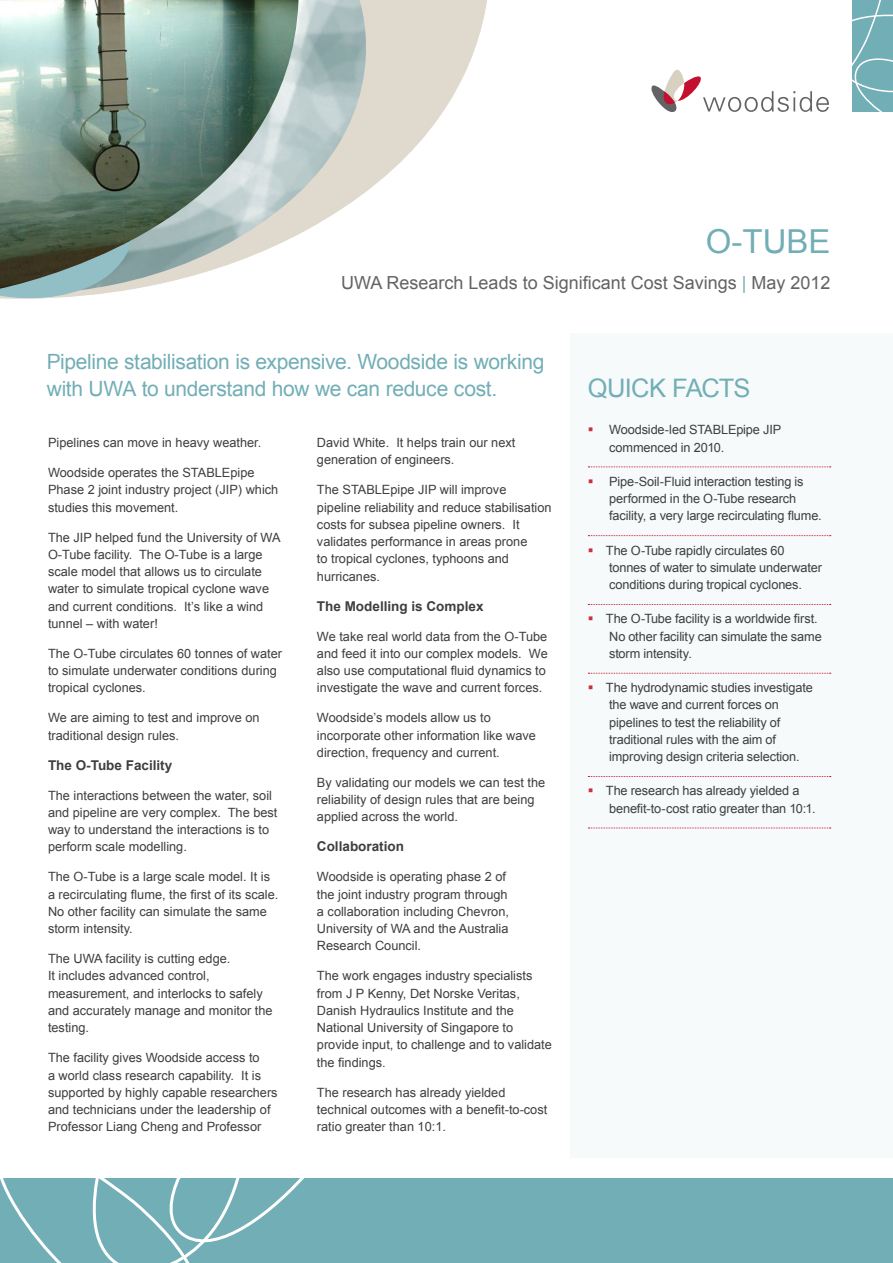
<style>
.page{position:relative;width:893px;height:1263px;background:#fff}
.page>*{position:absolute;margin:0;border:0;box-sizing:border-box;transform-origin:0 0}
.t1{font:33px "Arial";color:#72aeb6}
.Heading{font:25.5px "Arial";letter-spacing:-.03em;color:#72aeb6}
.Lead_in_text{font:21px/27px "Arial";letter-spacing:-.015em;color:#72aeb6}
.t2{font:18px "Arial";color:#636366}
.Body_Text{font:700 13.5px "Arial";color:#3e3e3f}
.Body_Text-2{font:12.75px/17.2px "Arial";color:#3e3e3f}
.Bullets{font:12.75px/17.2px "Arial";letter-spacing:-.01em;color:#3e3e3f}
.s1{color:#72aeb6}
.s2{color:#c9313c}
</style>
<div class="page">
<div style="left:570px;top:333px;width:323px;height:824px;background:#f6fafa"></div>
<svg style="left:651px;top:0;width:242px;height:112px"></svg>
<div style="left:0;top:1178px;width:893px;height:85px;background:#72aeb6"></div>
<svg style="left:0;top:1178px;width:305px;height:85px"></svg>
<svg style="left:407px;top:0;width:80px;height:156px"></svg>
<div style="left:384px;top:0;width:23px;height:177px;background:#e0dace"></div>
<img style="left:299px;top:0;width:85px;height:234px">
<svg style="left:0;top:289px;width:132px;height:10px"></svg>
<img style="left:0;top:0;width:299px;height:289px">
<svg style="left:588px;top:466px;width:243px;height:1px"></svg>
<svg style="left:588px;top:535px;width:243px;height:1px"></svg>
<svg style="left:588px;top:604px;width:243px;height:1px"></svg>
<svg style="left:588px;top:673px;width:243px;height:1px"></svg>
<svg style="left:588px;top:776px;width:243px;height:1px"></svg>
<svg style="left:588px;top:828px;width:243px;height:1px"></svg>
<p class="t1" style="left:706px;top:220px;width:126px">O-TUBE</p>
<p class="t2" style="left:341px;top:271px;width:491px">UWA Research Leads to Significant Cost Savings <span class="s1">|</span> May 2012</p>
<p class="Lead_in_text" style="left:47px;top:348px;width:499px">Pipeline stabilisation is expensive. Woodside is working with UWA to understand how we can reduce cost.</p>
<p class="Body_Text-2" style="left:48px;top:434px;width:215px">Pipelines can move in heavy weather.</p>
<p class="Body_Text-2" style="left:48px;top:464px;width:232px">Woodside operates the STABLEpipe<br>Phase 2 joint industry project (JIP) which studies this movement.</p>
<p class="Body_Text-2" style="left:48px;top:529px;width:234px">The JIP helped fund the University of WA O-Tube facility. The O-Tube is a large scale model that allows us to circulate water to simulate tropical cyclone wave and current conditions. It’s like a wind tunnel – with water!</p>
<p class="Body_Text-2" style="left:48px;top:645px;width:236px">The O-Tube circulates 60 tonnes of water to simulate underwater conditions during tropical cyclones.</p>
<p class="Body_Text-2" style="left:48px;top:709px;width:213px">We are aiming to test and improve on traditional design rules.</p>
<p class="Body_Text" style="left:48px;top:756px;width:126px">The O-Tube Facility</p>
<p class="Body_Text-2" style="left:48px;top:787px;width:231px">The interactions between the water, soil and pipeline are very complex. The best way to understand the interactions is to perform scale modelling.</p>
<p class="Body_Text-2" style="left:48px;top:868px;width:232px">The O-Tube is a large scale model. It is a recirculating flume, the first of its scale.<br>No other facility can simulate the same storm intensity.</p>
<p class="Body_Text-2" style="left:48px;top:950px;width:226px">The UWA facility is cutting edge.<br>It includes advanced control, measurement, and interlocks to safely and accurately manage and monitor the testing.</p>
<p class="Body_Text-2" style="left:48px;top:1049px;width:231px">The facility gives Woodside access to<br>a world class research capability. It is supported by highly capable researchers and technicians under the leadership of Professor Liang Cheng and Professor</p>
<p class="Body_Text-2" style="left:317px;top:434px;width:200px">David White. It helps train our next generation of engineers.</p>
<p class="Body_Text-2" style="left:317px;top:481px;width:236px">The STABLEpipe JIP will improve pipeline reliability and reduce stabilisation costs for subsea pipeline owners. It validates performance in areas prone<br>to tropical cyclones, typhoons and hurricanes.</p>
<p class="Body_Text" style="left:317px;top:597px;width:168px">The Modelling is Complex</p>
<p class="Body_Text-2" style="left:317px;top:628px;width:232px">We take real world data from the O-Tube and feed it into our complex models. We also use computational fluid dynamics to investigate the wave and current forces.</p>
<p class="Body_Text-2" style="left:317px;top:709px;width:220px">Woodside’s models allow us to incorporate other information like wave direction, frequency and current.</p>
<p class="Body_Text-2" style="left:317px;top:774px;width:230px">By validating our models we can test the reliability of design rules that are being applied across the world.</p>
<p class="Body_Text" style="left:317px;top:838px;width:89px">Collaboration</p>
<p class="Body_Text-2" style="left:317px;top:868px;width:194px">Woodside is operating phase 2 of the joint industry program through a collaboration including Chevron,<br>University of WA and the Australia<br>Research Council.</p>
<p class="Body_Text-2" style="left:317px;top:967px;width:236px">The work engages industry specialists from J P Kenny, Det Norske Veritas, Danish Hydraulics Institute and the National University of Singapore to provide input, to challenge and to validate the findings.</p>
<p class="Body_Text-2" style="left:317px;top:1084px;width:232px">The research has already yielded technical outcomes with a benefit-to-cost ratio greater than 10:1.</p>
<p class="Heading" style="left:588px;top:372px;width:164px">QUICK FACTS</p>
<p class="Bullets" style="left:609px;top:421px;width:174px;text-indent:-21px"><span class="s2">▪</span> Woodside-led STABLEpipe JIP commenced in 2010.</p>
<p class="Bullets" style="left:609px;top:473px;width:214px;text-indent:-21px"><span class="s2">▪</span> Pipe-Soil-Fluid interaction testing is performed in the O-Tube research facility, a very large recirculating flume.</p>
<p class="Bullets" style="left:609px;top:542px;width:214px;text-indent:-21px"><span class="s2">▪</span> The O-Tube rapidly circulates 60 tonnes of water to simulate underwater conditions during tropical cyclones.</p>
<p class="Bullets" style="left:609px;top:610px;width:214px;text-indent:-21px"><span class="s2">▪</span> The O-Tube facility is a worldwide first.<br>No other facility can simulate the same storm intensity.</p>
<p class="Bullets" style="left:609px;top:679px;width:205px;text-indent:-21px"><span class="s2">▪</span> The hydrodynamic studies investigate the wave and current forces on pipelines to test the reliability of traditional rules with the aim of improving design criteria selection.</p>
<p class="Bullets" style="left:609px;top:782px;width:208px;text-indent:-21px"><span class="s2">▪</span> The research has already yielded a benefit-to-cost ratio greater than 10:1.</p>
</div>
